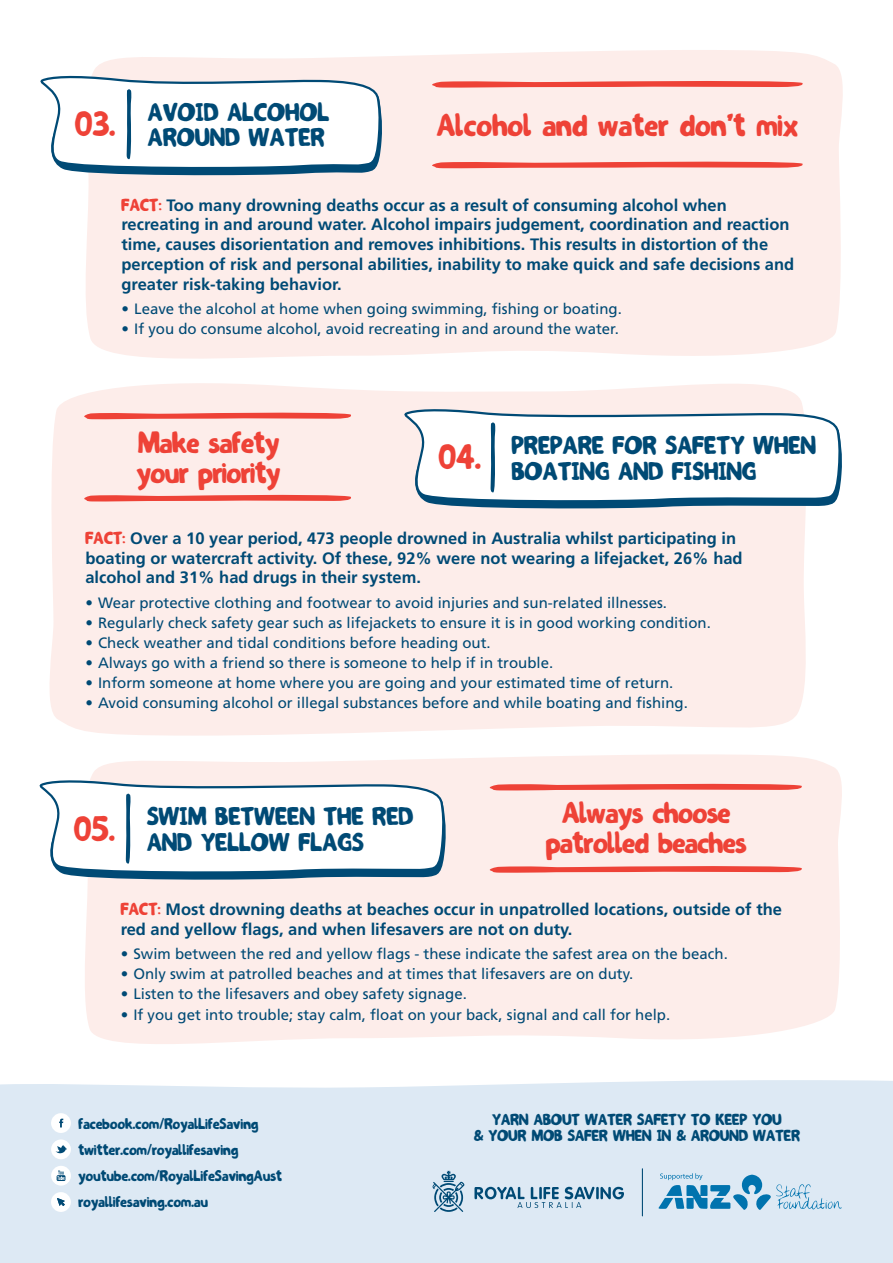
<style>
.page{position:relative;width:893px;height:1263px;background:#fff}
.page>*{position:absolute;margin:0;border:0;box-sizing:border-box;transform-origin:0 0}
.t1{font:600 33px "Adam Sans";color:#ee4237}
.t2{font:600 30px "Adam Sans";letter-spacing:.02em;color:#ee4237}
.t3{font:600 28.5px/30px "Adam Sans";color:#ee4237}
.t4{font:600 24px/25.5px "Adam Sans";letter-spacing:.02em;color:#004a75}
.Paragraph_Style_2{font:700 16.5px/19.8px "Frutiger";color:#004a75}
.bullet{font:15px "Frutiger";color:#004a75}
.t5{font:600 15px/16.5px "Adam Sans";letter-spacing:.01em;color:#004a75;text-align:center}
.Open_Para{font:600 14.4px "Adam Sans";letter-spacing:.02em;color:#004a75}
.s1{font-family:"Adam Sans";font-weight:600;color:#ee4237}
</style>
<div class="page">
<div style="left:86px;top:50px;width:757px;height:309px;background:#fdedea"></div>
<div style="left:49px;top:383px;width:757px;height:353px;background:#fdedea"></div>
<svg style="left:40px;top:72px;width:343px;height:105px"></svg>
<svg style="left:397px;top:406px;width:445px;height:104px"></svg>
<svg style="left:429px;top:161px;width:376px;height:7px;background:#f16960"></svg>
<svg style="left:429px;top:80px;width:376px;height:8px;background:#f27971"></svg>
<svg style="left:82px;top:494px;width:271px;height:8px;background:#f27971"></svg>
<svg style="left:82px;top:412px;width:271px;height:7px;background:#f16a61"></svg>
<div style="left:85px;top:754px;width:757px;height:290px;background:#fdedea"></div>
<svg style="left:39px;top:777px;width:408px;height:104px"></svg>
<svg style="left:487px;top:865px;width:317px;height:8px;background:#f27971"></svg>
<svg style="left:487px;top:783px;width:317px;height:8px;background:#f27971"></svg>
<div style="left:0;top:1080px;width:893px;height:183px;background:#dde9f4"></div>
<svg style="left:658px;top:1173px;width:184px;height:37px;background:#a0c8e0"></svg>
<svg style="left:433px;top:1171px;width:31px;height:41px"></svg>
<svg style="left:474px;top:1187px;width:150px;height:21px;background:#9bbace"></svg>
<hr style="left:642px;top:1169px;width:1px;height:47px;background:#004a75">
<div style="left:51px;top:1113px;width:20px;height:20px;background:#fff;border-radius:50%"></div>
<svg style="left:59px;top:1119px;width:4px;height:8px"></svg>
<div style="left:51px;top:1139px;width:20px;height:20px;background:#fff;border-radius:50%"></div>
<svg style="left:55px;top:1145px;width:12px;height:9px"></svg>
<div style="left:51px;top:1192px;width:20px;height:20px;background:#fff;border-radius:50%"></div>
<svg style="left:57px;top:1198px;width:8px;height:8px"></svg>
<div style="left:51px;top:1166px;width:20px;height:19px;background:#fff;border-radius:50%"></div>
<svg style="left:57px;top:1170px;width:8px;height:11px"></svg>
<p class="t1" style="left:75px;top:110px;width:42px">03.</p>
<p class="t4" style="left:148px;top:102px;width:183px">AVOID ALCOHOL<br>AROUND WATER</p>
<p class="t2" style="left:437px;top:112px;width:363px">Alcohol and water don’t mix</p>
<p class="Paragraph_Style_2" style="left:122px;top:195px;width:674px"><span class="s1">FACT:</span> Too many drowning deaths occur as a result of consuming alcohol when recreating in and around water. Alcohol impairs judgement, coordination and reaction time, causes disorientation and removes inhibitions. This results in distortion of the perception of risk and personal abilities, inability to make quick and safe decisions and greater risk-taking behavior.</p>
<p class="bullet" style="left:122px;top:300px;width:502px">• Leave the alcohol at home when going swimming, fishing or boating.</p>
<p class="bullet" style="left:122px;top:320px;width:499px">• If you do consume alcohol, avoid recreating in and around the water.</p>
<p class="t3" style="left:137px;top:431px;width:145px">Make safety your priority</p>
<p class="t1" style="left:439px;top:444px;width:43px">04.</p>
<p class="t4" style="left:512px;top:435px;width:306px">PREPARE FOR SAFETY WHEN<br>BOATING AND FISHING</p>
<p class="Paragraph_Style_2" style="left:85px;top:528px;width:659px"><span class="s1">FACT:</span> Over a 10 year period, 473 people drowned in Australia whilst participating in boating or watercraft activity. Of these, 92% were not wearing a lifejacket, 26% had alcohol and 31% had drugs in their system.</p>
<p class="bullet" style="left:85px;top:594px;width:583px">• Wear protective clothing and footwear to avoid injuries and sun-related illnesses.</p>
<p class="bullet" style="left:85px;top:614px;width:627px">• Regularly check safety gear such as lifejackets to ensure it is in good working condition.</p>
<p class="bullet" style="left:85px;top:634px;width:407px">• Check weather and tidal conditions before heading out.</p>
<p class="bullet" style="left:85px;top:654px;width:469px">• Always go with a friend so there is someone to help if in trouble.</p>
<p class="bullet" style="left:85px;top:674px;width:589px">• Inform someone at home where you are going and your estimated time of return.</p>
<p class="bullet" style="left:85px;top:694px;width:604px">• Avoid consuming alcohol or illegal substances before and while boating and fishing.</p>
<p class="t1" style="left:74px;top:815px;width:42px">05.</p>
<p class="t4" style="left:147px;top:806px;width:267px">SWIM BETWEEN THE RED<br>AND YELLOW FLAGS</p>
<p class="t3" style="left:546px;top:801px;width:202px;text-align:center">Always choose patrolled beaches</p>
<p class="Paragraph_Style_2" style="left:121px;top:899px;width:663px"><span class="s1">FACT:</span> Most drowning deaths at beaches occur in unpatrolled locations, outside of the red and yellow flags, and when lifesavers are not on duty.</p>
<p class="bullet" style="left:121px;top:945px;width:609px">• Swim between the red and yellow flags - these indicate the safest area on the beach.</p>
<p class="bullet" style="left:121px;top:965px;width:514px">• Only swim at patrolled beaches and at times that lifesavers are on duty.</p>
<p class="bullet" style="left:121px;top:985px;width:348px">• Listen to the lifesavers and obey safety signage.</p>
<p class="bullet" style="left:121px;top:1005px;width:551px">• If you get into trouble; stay calm, float on your back, signal and call for help.</p>
<p class="Open_Para" style="left:78px;top:1118px;width:181px">facebook.com/RoyalLifeSaving</p>
<p class="Open_Para" style="left:78px;top:1144px;width:161px">twitter.com/royallifesaving</p>
<p class="Open_Para" style="left:78px;top:1170px;width:205px">youtube.com/RoyalLifeSavingAust</p>
<p class="Open_Para" style="left:78px;top:1195px;width:131px">royallifesaving.com.au</p>
<p class="t5" style="left:474px;top:1113px;width:327px">YARN ABOUT WATER SAFETY TO KEEP YOU<br>&amp; YOUR MOB SAFER WHEN IN &amp; AROUND WATER</p>
</div>
